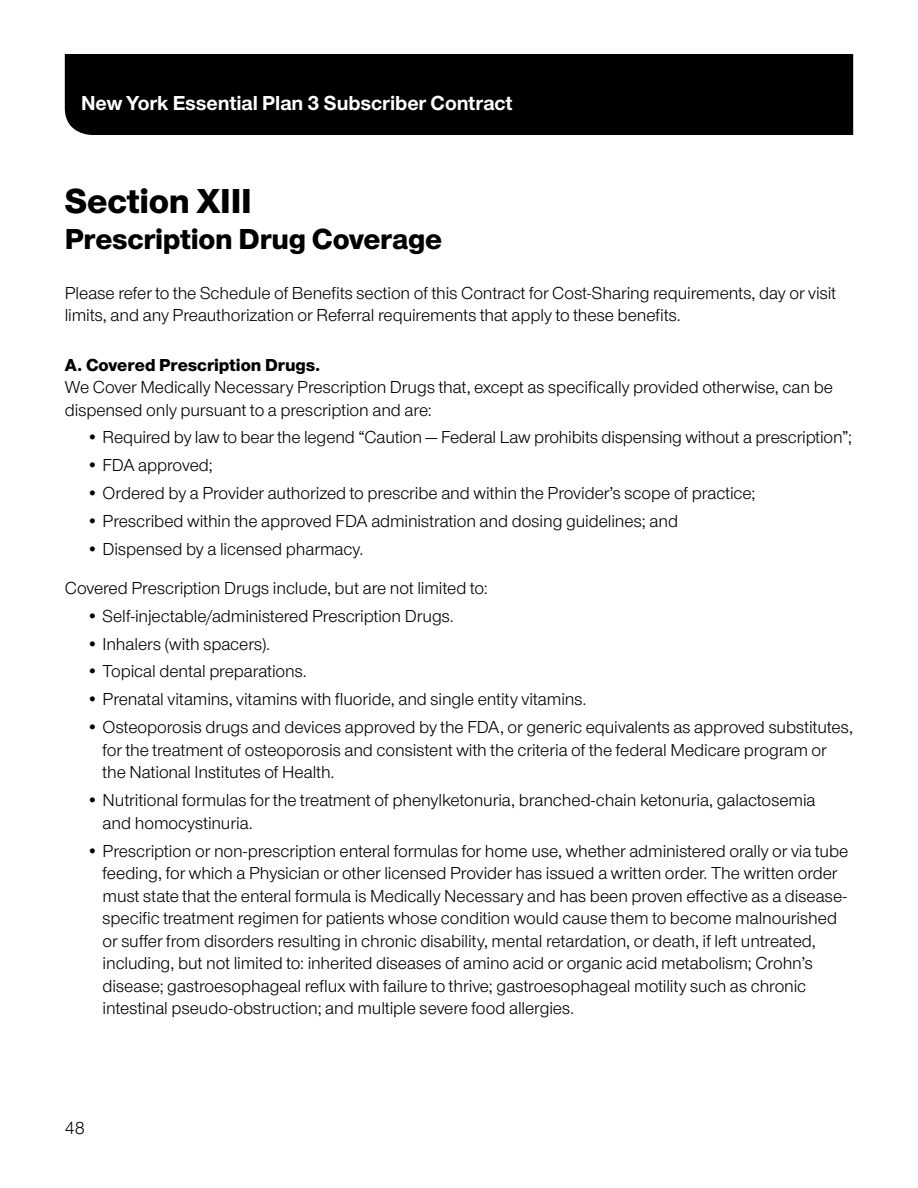
<style>
.page{position:relative;width:918px;height:1188px;background:#fff}
.page>*{position:absolute;margin:0;border:0;box-sizing:border-box;transform-origin:0 0}
.Section_heads___noDo{font:800 36px "UHC Sans";letter-spacing:-.005em;color:#000}
.Section_heads___noDo-2{font:800 30px "UHC Sans";letter-spacing:-.005em;color:#000}
.t1{font:700 21px "UHC Sans";color:#fff}
.Body___bullets_12_15{font:18px/22.5px "UHC Sans";letter-spacing:-.005em;color:#000}
.Body___12_15{font:18px/22.5px "UHC Sans";letter-spacing:-.005em;color:#000}
.Body_BEFORE_bullet{font:18px/22.5px "UHC Sans";letter-spacing:-.005em;color:#000}
.Body_BETWEEN_bullet{font:18px "UHC Sans";letter-spacing:-.005em;color:#000}
.SUB_Subhead___12_15{font:800 18px "UHC Sans";color:#000}
</style>
<div class="page">
<div style="left:65px;top:54px;width:788px;height:81px;background:#000"></div>
<p class="t1" style="left:81px;top:88px;width:433px">New York Essential Plan 3 Subscriber Contract</p>
<p class="Section_heads___noDo" style="left:65px;top:176px;width:189px">Section XIII</p>
<p class="Section_heads___noDo-2" style="left:65px;top:218px;width:379px">Prescription Drug Coverage</p>
<p class="Body___12_15" style="left:65px;top:281px;width:773px">Please refer to the Schedule of Benefits section of this Contract for Cost-Sharing requirements, day or visit limits, and any Preauthorization or Referral requirements that apply to these benefits.</p>
<p class="SUB_Subhead___12_15" style="left:65px;top:352px;width:257px">A. Covered Prescription Drugs.</p>
<p class="Body_BEFORE_bullet" style="left:65px;top:375px;width:770px">We Cover Medically Necessary Prescription Drugs that, except as specifically provided otherwise, can be dispensed only pursuant to a prescription and are:</p>
<p class="Body___bullets_12_15" style="left:86px;top:426px;width:767px">• Required by law to bear the legend “Caution — Federal Law prohibits dispensing without a prescription”;</p>
<p class="Body___bullets_12_15" style="left:86px;top:454px;width:128px">• FDA approved;</p>
<p class="Body___bullets_12_15" style="left:86px;top:481px;width:671px">• Ordered by a Provider authorized to prescribe and within the Provider’s scope of practice;</p>
<p class="Body___bullets_12_15" style="left:86px;top:509px;width:593px">• Prescribed within the approved FDA administration and dosing guidelines; and</p>
<p class="Body___bullets_12_15" style="left:86px;top:537px;width:279px">• Dispensed by a licensed pharmacy.</p>
<p class="Body_BETWEEN_bullet" style="left:65px;top:576px;width:425px">Covered Prescription Drugs include, but are not limited to:</p>
<p class="Body___bullets_12_15" style="left:86px;top:604px;width:369px">• Self-injectable/administered Prescription Drugs.</p>
<p class="Body___bullets_12_15" style="left:86px;top:632px;width:185px">• Inhalers (with spacers).</p>
<p class="Body___bullets_12_15" style="left:86px;top:660px;width:222px">• Topical dental preparations.</p>
<p class="Body___bullets_12_15" style="left:86px;top:688px;width:502px">• Prenatal vitamins, vitamins with fluoride, and single entity vitamins.</p>
<p class="Body___bullets_12_15" style="left:103px;top:715px;width:752px;text-indent:-16px">• Osteoporosis drugs and devices approved by the FDA, or generic equivalents as approved substitutes, for the treatment of osteoporosis and consistent with the criteria of the federal Medicare program or the National Institutes of Health.</p>
<p class="Body___bullets_12_15" style="left:103px;top:788px;width:715px;text-indent:-16px">• Nutritional formulas for the treatment of phenylketonuria, branched-chain ketonuria, galactosemia and homocystinuria.</p>
<p class="Body___bullets_12_15" style="left:103px;top:839px;width:747px;text-indent:-16px">• Prescription or non-prescription enteral formulas for home use, whether administered orally or via tube feeding, for which a Physician or other licensed Provider has issued a written order. The written order must state that the enteral formula is Medically Necessary and has been proven effective as a disease&shy;specific treatment regimen for patients whose condition would cause them to become malnourished or suffer from disorders resulting in chronic disability, mental retardation, or death, if left untreated, including, but not limited to: inherited diseases of amino acid or organic acid metabolism; Crohn’s disease; gastroesophageal reflux with failure to thrive; gastroesophageal motility such as chronic intestinal pseudo-obstruction; and multiple severe food allergies.</p>
<p class="Body___bullets_12_15" style="left:65px;top:1116px;width:22px">48</p>
</div>
